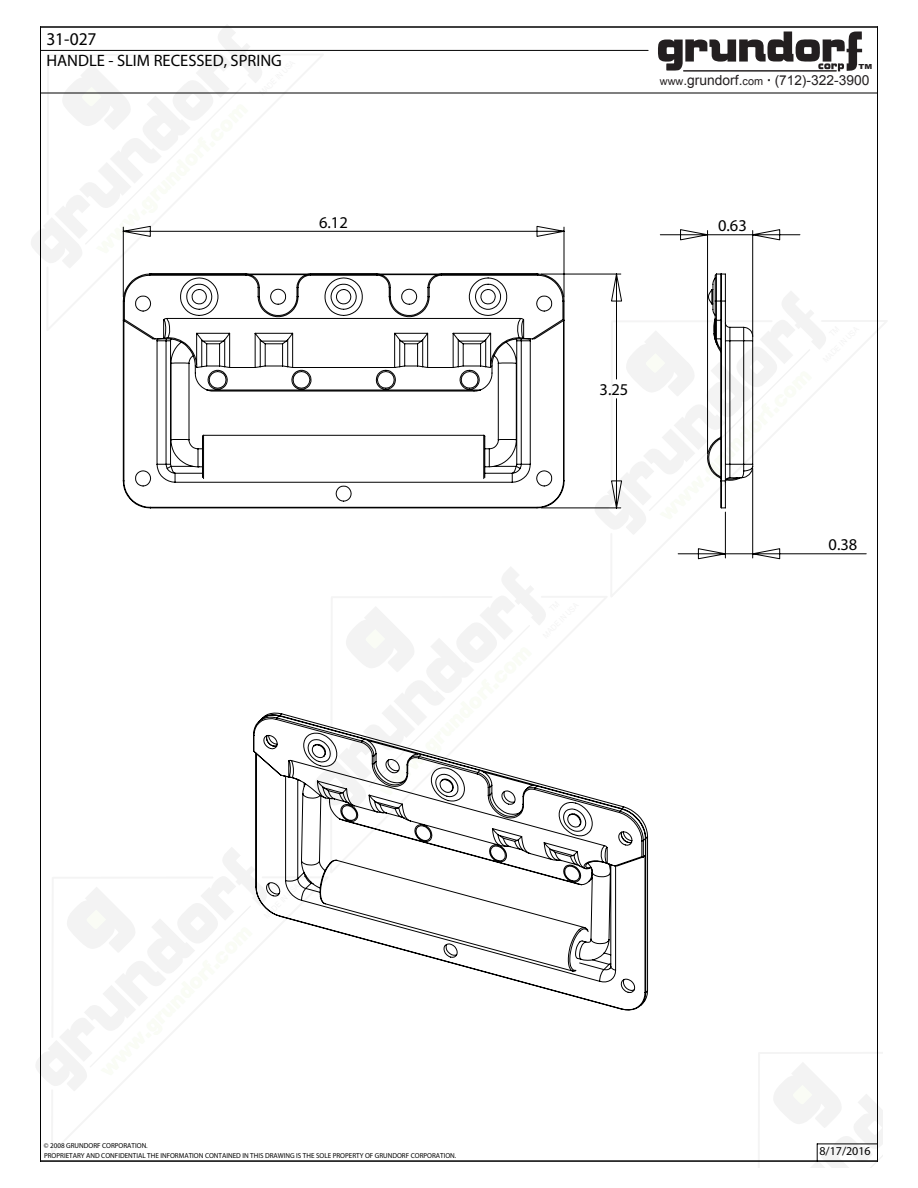
<style>
.page{position:relative;width:918px;height:1188px;background:#fff}
.page>*{position:absolute;margin:0;border:0;box-sizing:border-box;transform-origin:0 0}
.t1{font:18px "Myriad";color:#010101}
.t2{font:16.5px "Myriad";color:#010101}
.t3{font:13.8px "Arial";color:#231f20}
.t4{font:12px "Myriad";color:#010101}
.t5{font:7.2px "Myriad";color:#000}
.t6{font:900 6.9px "Arial";color:#231f20;scale:1.19 1}
.s1{font-size:10.95px}
.s2{font-weight:700}
.s3{font-size:13.65px}
</style>
<div class="page">
<svg style="left:47px;top:54px;width:281px;height:281px"></svg>
<svg style="left:331px;top:567px;width:216px;height:146px"></svg>
<svg style="left:36px;top:847px;width:213px;height:245px"></svg>
<hr style="left:40px;top:50px;width:608px;height:1px;background:#000">
<svg style="left:658px;top:31px;width:204px;height:41px"></svg>
<svg style="left:756px;top:1052px;width:127px;height:116px"></svg>
<hr style="left:40px;top:93px;width:838px;height:1px;background:#010101">
<hr style="left:40px;top:27px;width:838px;height:1px;background:#010101">
<hr style="left:40px;top:27px;width:1px;height:1134px;background:#010101">
<hr style="left:817px;top:1144px;width:61px;height:1px;background:#010101">
<hr style="left:877px;top:27px;width:1px;height:1134px;background:#010101">
<hr style="left:40px;top:1161px;width:838px;height:1px;background:#010101">
<svg style="left:123px;top:226px;width:744px;height:333px"></svg>
<svg style="left:249px;top:713px;width:399px;height:297px"></svg>
<svg style="left:123px;top:274px;width:442px;height:234px"></svg>
<svg style="left:594px;top:274px;width:233px;height:261px"></svg>
<svg style="left:31px;top:25px;width:245px;height:244px"></svg>
<h1 class="t1" style="left:46px;top:30px;width:52px">31-027</h1>
<h2 class="t2" style="left:46px;top:53px;width:237px">HANDLE - SLIM RECESSED, SPRING</h2>
<h2 class="t2" style="left:319px;top:214px;width:30px">6.12</h2>
<p class="t6" style="left:859px;top:62px;width:13px">TM</p>
<h3 class="t3" style="left:660px;top:71px;width:211px"><span class="s1">www</span>.grundorf.<span class="s1">com</span> <span class="s2">·</span> (<span class="s3">712</span>)-322-3900</h3>
<h2 class="t2" style="left:718px;top:217px;width:30px">0.63</h2>
<h2 class="t2" style="left:600px;top:381px;width:30px">3.25</h2>
<h2 class="t2" style="left:829px;top:536px;width:30px">0.38</h2>
<p class="t5" style="left:44px;top:1142px;width:105px">© 2008 GRUNDORF CORPORATION.</p>
<p class="t5" style="left:44px;top:1152px;width:414px">PROPRIETARY AND CONFIDENTIAL THE INFORMATION CONTAINED IN THIS DRAWING IS THE SOLE PROPERTY OF GRUNDORF CORPORATION.</p>
<h3 class="t4" style="left:819px;top:1145px;width:53px">8/17/2016</h3>
</div>
